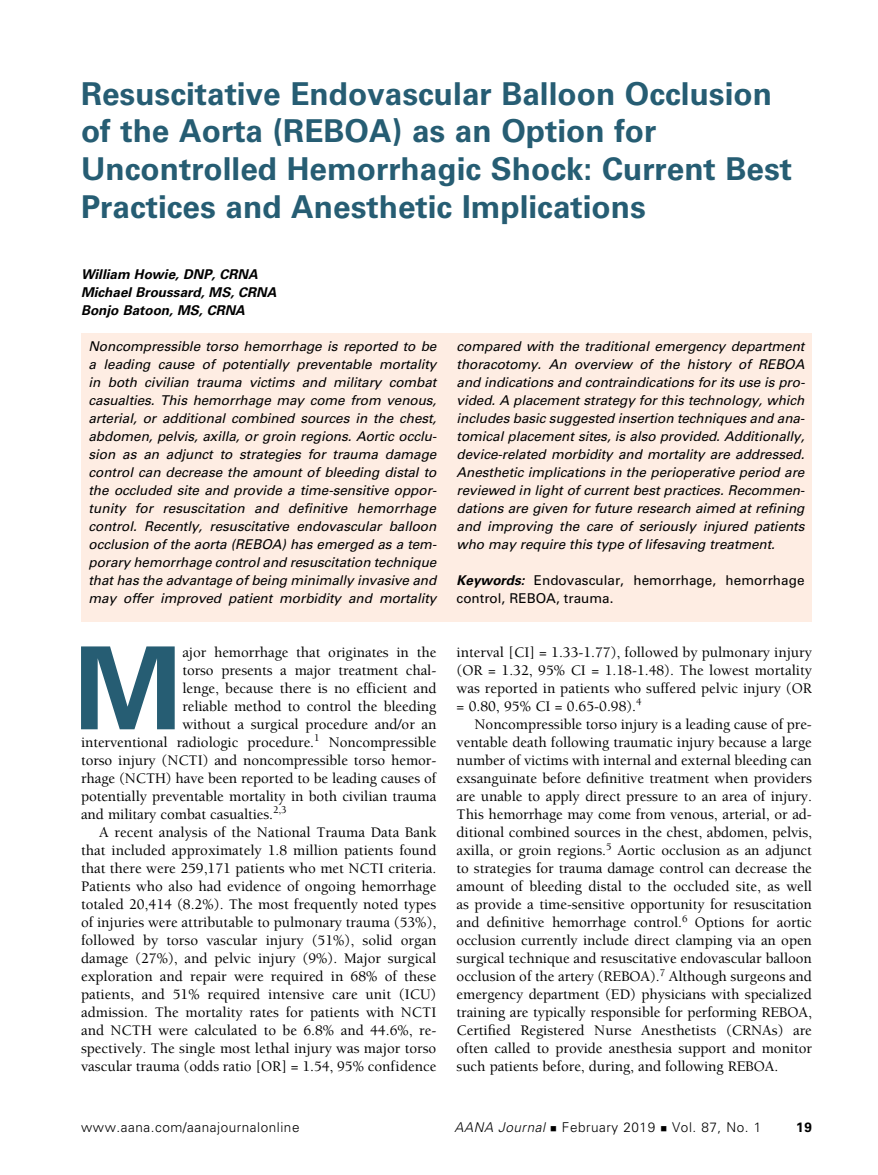
<style>
.page{position:relative;width:878px;height:1175px;background:#fff}
.page>*{position:absolute;margin:0;border:0;box-sizing:border-box;transform-origin:0 0}
.t1{font:700 114.6px "Univers";color:#265d73}
.t2{font:700 31.5px/37.5px "Univers";color:#265d73}
.t3{font:500 15px/18px "Berkeley";color:#000;text-align:justify}
.t4{font:italic 13.5px/18px "Univers";letter-spacing:-.005em;color:#000;text-align:justify}
.t5{font:300 13.5px "Univers";letter-spacing:.04em;color:#000}
.t6{font:13.5px/18px "Univers";color:#000}
.t7{font:italic 700 13.5px/18px "Univers";color:#000}
.t8{font:700 13.5px "Univers";color:#000}
.s1{font-weight:700;font-style:italic}
.s2{font-style:italic}
</style>
<div class="page">
<div style="left:81px;top:333px;width:731px;height:288px;background:#feede3"></div>
<h2 class="t2" style="left:81px;top:75px;width:712px">Resuscitative Endovascular Balloon Occlusion of the Aorta (REBOA) as an Option for Uncontrolled Hemorrhagic Shock: Current Best Practices and Anesthetic Implications</h2>
<p class="t7" style="left:81px;top:265px;width:197px">William Howie, DNP, CRNA<br>Michael Broussard, MS, CRNA<br>Bonjo Batoon, MS, CRNA</p>
<p class="t4" style="left:88px;top:337px;width:350px">Noncompressible torso hemorrhage is reported to be a leading cause of potentially preventable mortality in both civilian trauma victims and military combat casualties. This hemorrhage may come from venous, arterial, or additional combined sources in the chest, abdomen, pelvis, axilla, or groin regions. Aortic occlu&shy;sion as an adjunct to strategies for trauma damage control can decrease the amount of bleeding distal to the occluded site and provide a time-sensitive oppor&shy;tunity for resuscitation and definitive hemorrhage control. Recently, resuscitative endovascular balloon occlusion of the aorta (REBOA) has emerged as a tem&shy;porary hemorrhage control and resuscitation technique that has the advantage of being minimally invasive and may offer improved patient morbidity and mortality</p>
<p class="t4" style="left:456px;top:337px;width:350px">compared with the traditional emergency department thoracotomy. An overview of the history of REBOA and indications and contraindications for its use is pro&shy;vided. A placement strategy for this technology, which includes basic suggested insertion techniques and ana&shy;tomical placement sites, is also provided. Additionally, device-related morbidity and mortality are addressed.<br>Anesthetic implications in the perioperative period are reviewed in light of current best practices. Recommen&shy;dations are given for future research aimed at refining and improving the care of seriously injured patients who may require this type of lifesaving treatment.</p>
<p class="t6" style="left:456px;top:571px;width:349px"><span class="s1">Keywords:</span> Endovascular, hemorrhage, hemorrhage control, REBOA, trauma.</p>
<h1 class="t1" style="left:74px;top:622px;width:110px">M</h1>
<p class="t3" style="left:182px;top:644px;width:255px">ajor hemorrhage that originates in the</p>
<p class="t3" style="left:182px;top:662px;width:255px">torso presents a major treatment chal-</p>
<p class="t3" style="left:182px;top:680px;width:255px">lenge, because there is no efficient and</p>
<p class="t3" style="left:182px;top:698px;width:255px">reliable method to control the bleeding</p>
<p class="t3" style="left:182px;top:716px;width:255px">without a surgical procedure and/or an</p>
<p class="t3" style="left:81px;top:734px;width:357px">interventional radiologic procedure.<sup>1</sup> Noncompressible</p>
<p class="t3" style="left:81px;top:752px;width:357px">torso injury (NCTI) and noncompressible torso hemor-</p>
<p class="t3" style="left:81px;top:770px;width:357px">rhage (NCTH) have been reported to be leading causes of</p>
<p class="t3" style="left:81px;top:788px;width:357px">potentially preventable mortality in both civilian trauma</p>
<p class="t3" style="left:81px;top:806px;width:207px">and military combat casualties.<sup>2,3</sup></p>
<p class="t3" style="left:99px;top:824px;width:339px">A recent analysis of the National Trauma Data Bank</p>
<p class="t3" style="left:81px;top:842px;width:357px">that included approximately 1.8 million patients found</p>
<p class="t3" style="left:81px;top:860px;width:357px">that there were 259,171 patients who met NCTI criteria.</p>
<p class="t3" style="left:81px;top:878px;width:357px">Patients who also had evidence of ongoing hemorrhage</p>
<p class="t3" style="left:81px;top:896px;width:357px">totaled 20,414 (8.2%). The most frequently noted types</p>
<p class="t3" style="left:81px;top:914px;width:357px">of injuries were attributable to pulmonary trauma (53%),</p>
<p class="t3" style="left:81px;top:932px;width:357px">followed by torso vascular injury (51%), solid organ</p>
<p class="t3" style="left:81px;top:950px;width:357px">damage (27%), and pelvic injury (9%). Major surgical</p>
<p class="t3" style="left:81px;top:968px;width:357px">exploration and repair were required in 68% of these</p>
<p class="t3" style="left:81px;top:986px;width:357px">patients, and 51% required intensive care unit (ICU)</p>
<p class="t3" style="left:81px;top:1004px;width:357px">admission. The mortality rates for patients with NCTI</p>
<p class="t3" style="left:81px;top:1022px;width:357px">and NCTH were calculated to be 6.8% and 44.6%, re-</p>
<p class="t3" style="left:81px;top:1040px;width:357px">spectively. The single most lethal injury was major torso</p>
<p class="t3" style="left:81px;top:1058px;width:357px">vascular trauma (odds ratio [OR] = 1.54, 95% confidence</p>
<p class="t3" style="left:456px;top:644px;width:357px">interval [CI] = 1.33-1.77), followed by pulmonary injury (OR = 1.32, 95% CI = 1.18-1.48). The lowest mortality was reported in patients who suffered pelvic injury (OR = 0.80, 95% CI = 0.65-0.98).<sup>4</sup></p>
<p class="t3" style="left:456px;top:716px;width:357px;text-indent:18px">Noncompressible torso injury is a leading cause of pre&shy;ventable death following traumatic injury because a large number of victims with internal and external bleeding can exsanguinate before definitive treatment when providers are unable to apply direct pressure to an area of injury.<br>This hemorrhage may come from venous, arterial, or ad&shy;ditional combined sources in the chest, abdomen, pelvis, axilla, or groin regions.<sup>5</sup> Aortic occlusion as an adjunct to strategies for trauma damage control can decrease the amount of bleeding distal to the occluded site, as well as provide a time-sensitive opportunity for resuscitation and definitive hemorrhage control.<sup>6</sup> Options for aortic occlusion currently include direct clamping via an open surgical technique and resuscitative endovascular balloon occlusion of the artery (REBOA).<sup>7</sup> Although surgeons and emergency department (ED) physicians with specialized training are typically responsible for performing REBOA, Certified Registered Nurse Anesthetists (CRNAs) are often called to provide anesthesia support and monitor such patients before, during, and following REBOA.</p>
<p class="t5" style="left:81px;top:1119px;width:220px">www.aana.com/aanajournalonline</p>
<p class="t5" style="left:454px;top:1119px;width:308px"><span class="s2">AANA Journal</span> ■ February 2019 ■ Vol. 87, No. 1</p>
<p class="t8" style="left:796px;top:1119px;width:17px">19</p>
</div>
